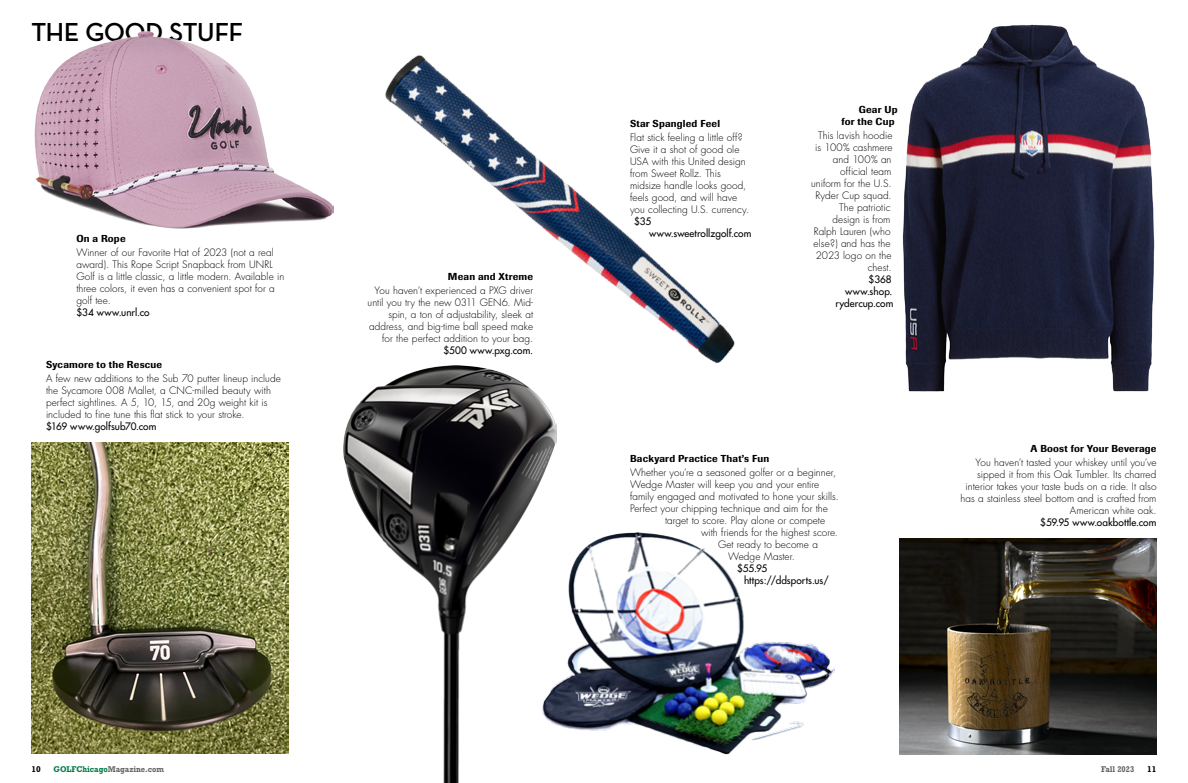
<style>
.page{position:relative;width:1188px;height:783px;background:#fff}
.page>*{position:absolute;margin:0;border:0;box-sizing:border-box;transform-origin:0 0}
.t1{font:700 26.5px "Neutraface Display";letter-spacing:-.01em;color:#000}
.t2{font:300 10px/12px "Futura";letter-spacing:.005em;color:#000}
.t3{font:10px/12px "Futura";letter-spacing:.01em;color:#000}
.t4{font:500 10px/12px "Imago";letter-spacing:.02em;color:#000;text-align:right}
.t5{font:700 8.5px "Rockwell";color:#636466;scale:.9 1}
.t6{font:700 8.5px "Rockwell";color:#000}
.s1{color:#007a48}
</style>
<div class="page">
<img style="left:344px;top:389px;width:212px;height:394px">
<img style="left:903px;top:24px;width:252px;height:368px">
<img style="left:31px;top:442px;width:258px;height:312px">
<img style="left:374px;top:55px;width:361px;height:386px">
<img style="left:34px;top:31px;width:300px;height:197px">
<img style="left:541px;top:531px;width:293px;height:223px">
<img style="left:899px;top:538px;width:257px;height:217px">
<h1 class="t1" style="left:32px;top:17px;width:213px">THE GOOD STUFF</h1>
<p class="t4" style="left:76px;top:232px;width:51px">On a Rope</p>
<p class="t2" style="left:76px;top:247px;width:209px">Winner of our Favorite Hat of 2023 (not a real award). This Rope Script Snapback from UNRL Golf is a little classic, a little modern. Available in three colors, it even has a convenient spot for a golf tee.</p>
<p class="t3" style="left:76px;top:306px;width:75px">$34 www.unrl.co</p>
<p class="t4" style="left:46px;top:358px;width:118px">Sycamore to the Rescue</p>
<p class="t2" style="left:46px;top:373px;width:236px">A few new additions to the Sub 70 putter lineup include the Sycamore 008 Mallet, a CNC-milled beauty with perfect sightlines. A 5, 10, 15, and 20g weight kit is included to fine tune this flat stick to your stroke.</p>
<p class="t3" style="left:46px;top:420px;width:112px">$169 www.golfsub70.com</p>
<p class="t4" style="left:448px;top:270px;width:87px">Mean and Xtreme</p>
<p class="t2" style="left:368px;top:285px;width:167px;text-align:right">You haven’t experienced a PXG driver until you try the new 0311 GEN6. Mid&shy;spin, a ton of adjustability, sleek at address, and big-time ball speed make for the perfect addition to your bag.</p>
<p class="t3" style="left:443px;top:344px;width:91px">$500 www.pxg.com.</p>
<p class="t4" style="left:630px;top:118px;width:92px">Star Spangled Feel</p>
<p class="t2" style="left:630px;top:132px;width:121px">Flat stick feeling a little off?<br>Give it a shot of good ole<br>USA with this United design from Sweet Rollz. This midsize handle looks good, feels good, and will have you collecting U.S. currency.</p>
<p class="t3" style="left:649px;top:215px;width:104px;text-indent:-15px">$35 www.sweetrollzgolf.com</p>
<p class="t4" style="left:842px;top:104px;width:57px">Gear Up<br>for the Cup</p>
<p class="t2" style="left:811px;top:130px;width:83px;text-align:right">This lavish hoodie is 100% cashmere and 100% an official team uniform for the U.S.<br>Ryder Cup squad.<br>The patriotic design is from<br>Ralph Lauren (who else?) and has the<br>2023 logo on the chest.</p>
<p class="t3" style="left:835px;top:274px;width:60px;text-align:right">$368 www.shop. rydercup.com</p>
<p class="t4" style="left:630px;top:452px;width:141px">Backyard Practice That’s Fun</p>
<p class="t2" style="left:630px;top:467px;width:210px">Whether you’re a seasoned golfer or a beginner, Wedge Master will keep you and your entire family engaged and motivated to hone your skills.<br>Perfect your chipping technique and aim for the</p>
<p class="t2" style="left:665px;top:515px;width:162px">target to score. Play alone or compete</p>
<p class="t2" style="left:701px;top:527px;width:139px">with friends for the highest score.</p>
<p class="t2" style="left:718px;top:539px;width:101px">Get ready to become a</p>
<p class="t2" style="left:728px;top:551px;width:69px">Wedge Master.</p>
<p class="t3" style="left:744px;top:562px;width:86px;text-indent:-7px">$55.95 https://ddsports.us/</p>
<p class="t4" style="left:1031px;top:442px;width:127px">A Boost for Your Beverage</p>
<p class="t2" style="left:961px;top:457px;width:198px;text-align:right">You haven’t tasted your whiskey until you’ve sipped it from this Oak Tumbler. Its charred interior takes your taste buds on a ride. It also has a stainless steel bottom and is crafted from American white oak.</p>
<p class="t3" style="left:1040px;top:516px;width:118px">$59.95 www.oakbottle.com</p>
<p class="t6" style="left:32px;top:764px;width:11px">10</p>
<p class="t5" style="left:54px;top:764px;width:124px"><span class="s1">GOLFChicago</span>Magazine.com</p>
<p class="t5" style="left:1101px;top:764px;width:38px">Fall 2023</p>
<p class="t6" style="left:1147px;top:764px;width:11px">11</p>
</div>
